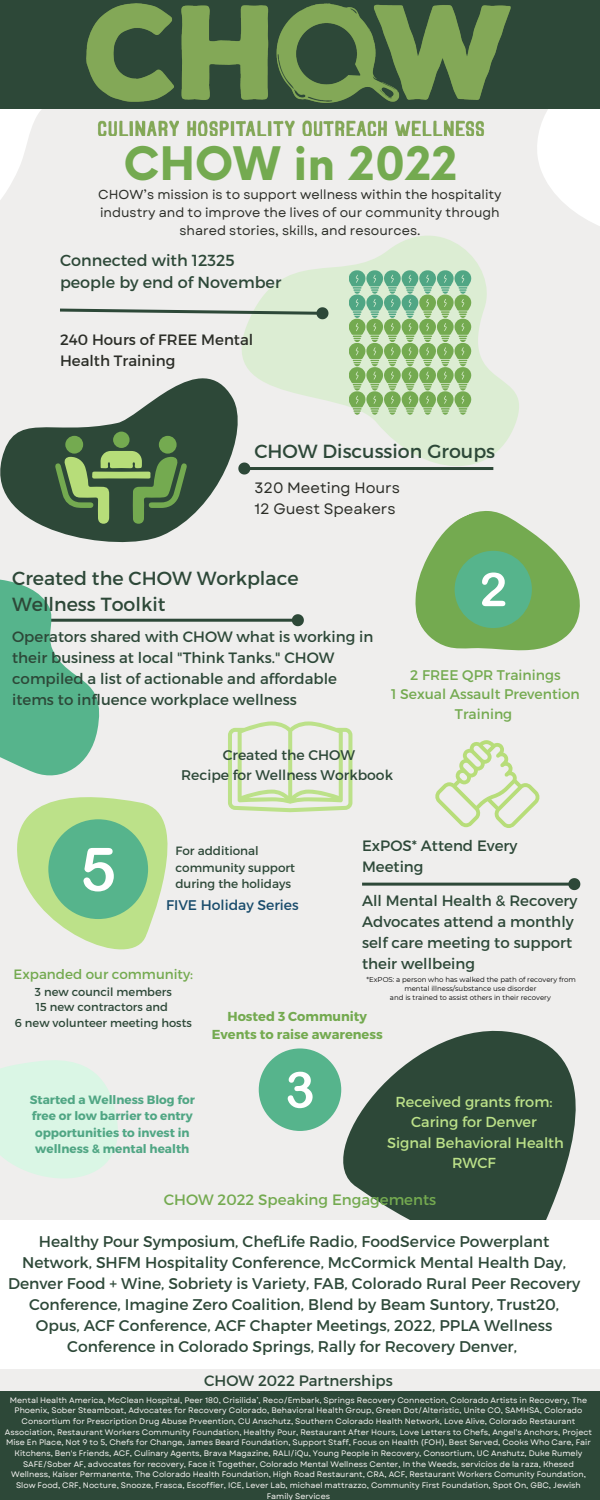
<style>
.page{position:relative;width:600px;height:1500px;background:#efeeed}
.page>*{position:absolute;margin:0;border:0;box-sizing:border-box;transform-origin:0 0}
.t1{font:700 45px "Now";color:#74aa50}
.t2{font:19px/26.2px "Montserrat";color:#2d4838}
.t3{font:16px/21.8px "Montserrat";color:#2d4838}
.t4{font:15.5px/21px "Montserrat";color:#2d4838;text-align:center}
.t5{font:15px/21px "Montserrat";color:#2d4838}
.t6{font:15px/21px "Montserrat";color:#2b2d27}
.t7{font:15px/21px "Garet";color:#2b2d27}
.t8{font:15px "Montserrat";color:#74aa50}
.t9{font:14.5px/20.2px "Montserrat";color:#bce189;text-align:center}
.t10{font:14px/19.5px "Montserrat";color:#74aa50;text-align:center}
.t11{font:14px/19.5px "Montserrat";color:#2d4838;text-align:center}
.t12{font:14px "Montserrat";color:#184b6b}
.t13{font:13.5px "Montserrat";color:#74aa50}
.t14{font:13px/18px "Garet";color:#2b2d27;text-align:center}
.t15{font:700 13px/18px "Montserrat";color:#74aa50;text-align:center}
.t16{font:700 12px/16.5px "Montserrat";color:#50a684}
.t17{font:12px/16.5px "Montserrat";color:#2d4838}
.t18{font:11.5px/15.8px "Montserrat";color:#2d4838;text-align:center}
.t19{font:8px/10.7px "Garet";color:#faf7f6;text-align:center}
.t20{font:7px/9.3px "Montserrat";color:#000;text-align:center}
</style>
<div class="page">
<svg style="left:415px;top:581px;width:165px;height:70px;fill:#74aa50"></svg>
<svg style="left:0;top:108px;width:87px;height:92px"></svg>
<svg style="left:275px;top:236px;width:300px;height:345px"></svg>
<svg style="left:349px;top:270px;width:52px;height:24px"></svg>
<svg style="left:419px;top:295px;width:52px;height:23px"></svg>
<svg style="left:0;top:284px;width:279px;height:335px"></svg>
<svg style="left:17px;top:797px;width:151px;height:153px;fill:#bce189"></svg>
<svg style="left:0;top:1060px;width:118px;height:118px"></svg>
<svg style="left:292px;top:1030px;width:284px;height:190px;fill:#2d4838"></svg>
<svg style="left:507px;top:108px;width:93px;height:167px"></svg>
<svg style="left:57px;top:305px;width:274px;height:17px"></svg>
<hr style="left:250px;top:467px;width:243px;height:3px;background:#2d4838">
<svg style="left:236px;top:460px;width:16px;height:17px"></svg>
<hr style="left:362px;top:883px;width:207px;height:3px;background:#2d4838">
<svg style="left:566px;top:878px;width:15px;height:13px"></svg>
<hr style="left:0;top:619px;width:293px;height:3px;background:#2d4838">
<svg style="left:290px;top:614px;width:14px;height:13px"></svg>
<svg style="left:0;top:558px;width:120px;height:218px"></svg>
<div style="left:0;top:1392px;width:600px;height:108px;background:#2d4838"></div>
<div style="left:0;top:0;width:600px;height:108px;background:#2d4838"></div>
<img style="left:87px;top:4px;width:423px;height:132px">
<svg style="left:55px;top:451px;width:132px;height:73px"></svg>
<div style="left:159px;top:436px;width:18px;height:18px;background:#74aa50;border-radius:50%"></div>
<div style="left:65px;top:436px;width:18px;height:18px;background:#74aa50;border-radius:50%"></div>
<div style="left:113px;top:432px;width:17px;height:16px;background:#74aa50;border-radius:50%"></div>
<div style="left:455px;top:551px;width:77px;height:77px;background:#56b48c;border-radius:50%"></div>
<svg style="left:482px;top:573px;width:23px;height:33px"></svg>
<svg style="left:435px;top:740px;width:105px;height:88px"></svg>
<div style="left:48px;top:819px;width:100px;height:100px;background:#56b48c;border-radius:50%"></div>
<svg style="left:83px;top:848px;width:31px;height:43px"></svg>
<svg style="left:228px;top:721px;width:124px;height:91px"></svg>
<div style="left:259px;top:1048px;width:82px;height:83px;background:#56b48c;border-radius:50%"></div>
<svg style="left:288px;top:1072px;width:25px;height:36px"></svg>
<div style="left:0;top:1220px;width:600px;height:148px;background:#fff"></div>
<h1 class="t1" style="left:124px;top:140px;width:335px">CHOW in 2022</h1>
<h3 class="t14" style="left:98px;top:186px;width:405px">CHOW’s mission is to support wellness within the hospitality industry and to improve the lives of our community through shared stories, skills, and resources.</h3>
<h3 class="t3" style="left:60px;top:248px;width:223px">Connected with 12325 people by end of November</h3>
<h3 class="t6" style="left:60px;top:329px;width:195px">240 Hours of FREE Mental<br>Health Training</h3>
<h2 class="t2" style="left:254px;top:437px;width:242px">CHOW Discussion Groups</h2>
<h3 class="t7" style="left:254px;top:478px;width:147px">320 Meeting Hours<br>12 Guest Speakers</h3>
<h2 class="t2" style="left:12px;top:564px;width:288px">Created the CHOW Workplace<br>Wellness Toolkit</h2>
<h3 class="t5" style="left:12px;top:625px;width:363px">Operators shared with CHOW what is working in their business at local "Think Tanks." CHOW compiled a list of actionable and affordable items to influence workplace wellness</h3>
<h3 class="t10" style="left:391px;top:664px;width:190px">2 FREE QPR Trainings<br>1 Sexual Assault Prevention<br>Training</h3>
<h3 class="t11" style="left:181px;top:745px;width:213px">Created the CHOW<br>Recipe for Wellness Workbook</h3>
<h3 class="t5" style="left:362px;top:835px;width:157px">ExPOS* Attend Every<br>Meeting</h3>
<h3 class="t17" style="left:175px;top:842px;width:121px">For additional community support during the holidays</h3>
<h3 class="t12" style="left:166px;top:895px;width:134px">FIVE Holiday Series</h3>
<h3 class="t5" style="left:362px;top:890px;width:217px">All Mental Health &amp; Recovery<br>Advocates attend a monthly self care meeting to support their wellbeing</h3>
<h3 class="t13" style="left:14px;top:966px;width:181px">Expanded our community:</h3>
<h3 class="t18" style="left:15px;top:983px;width:178px">3 new council members<br>15 new contractors and<br>6 new volunteer meeting hosts</h3>
<p class="t20" style="left:367px;top:975px;width:211px">*ExPOS: a person who has walked the path of recovery from mental illness/substance use disorder<br>and is trained to assist others in their recovery</p>
<h3 class="t15" style="left:212px;top:1006px;width:172px">Hosted 3 Community<br>Events to raise awareness</h3>
<h3 class="t16" style="left:30px;top:1091px;width:167px">Started a Wellness Blog for free or low barrier to entry opportunities to invest in wellness &amp; mental health</h3>
<h3 class="t9" style="left:387px;top:1091px;width:178px">Received grants from:<br>Caring for Denver<br>Signal Behavioral Health<br>RWCF</h3>
<h3 class="t8" style="left:164px;top:1190px;width:274px">CHOW 2022 Speaking Engagements</h3>
<p class="t4" style="left:8px;top:1230px;width:574px">Healthy Pour Symposium, ChefLife Radio, FoodService Powerplant Network, SHFM Hospitality Conference, McCormick Mental Health Day, Denver Food + Wine, Sobriety is Variety, FAB, Colorado Rural Peer Recovery Conference, Imagine Zero Coalition, Blend by Beam Suntory, Trust20, Opus, ACF Conference, ACF Chapter Meetings, 2022, PPLA Wellness Conference in Colorado Springs, Rally for Recovery Denver,</p>
<h3 class="t5" style="left:204px;top:1369px;width:190px">CHOW 2022 Partnerships</h3>
<p class="t19" style="left:5px;top:1394px;width:589px">Mental Health America, McClean Hospital, Peer 180, Crisilida’, Reco/Embark, Springs Recovery Connection, Colorado Artists in Recovery, The Phoenix, Sober Steamboat, Advocates for Recovery Colorado, Behavioral Health Group, Green Dot/Alteristic, Unite CO, SAMHSA, Colorado Consortium for Prescription Drug Abuse Prveention, CU Anschutz, Southern Colorado Health Network, Love Alive, Colorado Restaurant Association, Restaurant Workers Community Foundation, Healthy Pour, Restaurant After Hours, Love Letters to Chefs, Angel's Anchors, Project Mise En Place, Not 9 to 5, Chefs for Change, James Beard Foundation, Support Staff, Focus on Health (FOH), Best Served, Cooks Who Care, Fair Kitchens, Ben's Friends, ACF, Culinary Agents, Brava Magazine, RALI/iQu, Young People in Recovery, Consortium, UC Anshutz, Duke Rumely SAFE/Sober AF, advocates for recovery, Face it Together, Colorado Mental Wellness Center, In the Weeds, servicios de la raza, Khesed Wellness, Kaiser Permanente, The Colorado Health Foundation, High Road Restaurant, CRA, ACF, Restaurant Workers Comunity Foundation, Slow Food, CRF, Nocture, Snooze, Frasca, Escoffier, ICE, Lever Lab, michael mattrazzo, Community First Foundation, Spot On, GBC, Jewish Family Services</p>
</div>
